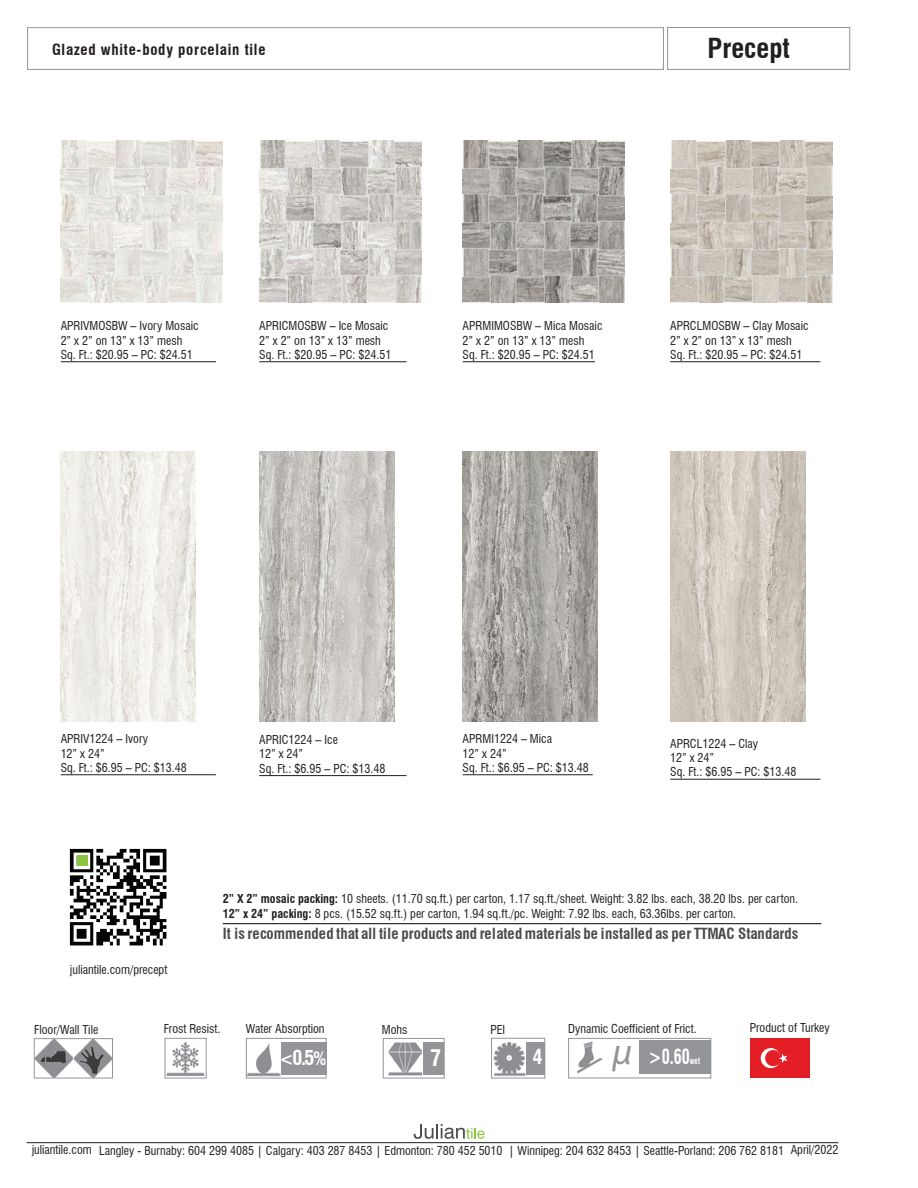
<style>
.page{position:relative;width:918px;height:1188px;background:#fff}
.page>*{position:absolute;margin:0;border:0;box-sizing:border-box;transform-origin:0 0}
.t1{font:italic 37.2px "Myriad Pro";color:#939598}
.t2{font:700 condensed 27px "Swiss 721 BT";color:#231f20}
.t3{font:700 condensed 22.35px "Swiss 721 BT";color:#fff}
.t4{font:700 condensed 20.25px "Swiss 721 BT";color:#fff;scale:.79 1}
.t5{font:700 condensed 20.25px "Swiss 721 BT";color:#fff}
.t6{font:700 condensed 19.95px "Swiss 721 BT";color:#fff}
.t7{font:700 condensed 15px "Swiss 721 BT";letter-spacing:.005em;color:#4b4c4d}
.t8{font:700 condensed 15px "Swiss 721 BT";letter-spacing:.05em;color:#231f20}
.t9{font:condensed 12px/14.4px "Swiss 721 BT";color:#231f20}
.t10{font:700 condensed 9px "Swiss 721 BT";color:#fff;scale:.79 1}
.s1{font-weight:700}
.s2{font-size:17.85px}
.s3{color:#211e1e}
</style>
<div class="page">
<div style="left:27px;top:27px;width:637px;height:43px;border:1px solid #939598"></div>
<div style="left:667px;top:27px;width:183px;height:43px;border:1px solid #939598"></div>
<hr style="left:27px;top:1142px;width:811px;height:1px;background:#211e1e">
<svg style="left:414px;top:1124px;width:71px;height:15px"></svg>
<hr style="left:223px;top:923px;width:598px;height:1px;background:#211e1e">
<img style="left:69px;top:848px;width:98px;height:98px">
<div style="left:77px;top:856px;width:10px;height:10px;background:#8bc63e"></div>
<hr style="left:670px;top:361px;width:150px;height:1px;background:#231f20">
<hr style="left:670px;top:779px;width:150px;height:1px;background:#231f20">
<hr style="left:259px;top:775px;width:147px;height:1px;background:#231f20">
<hr style="left:61px;top:774px;width:155px;height:1px;background:#231f20">
<hr style="left:463px;top:774px;width:130px;height:1px;background:#231f20">
<hr style="left:259px;top:361px;width:147px;height:1px;background:#231f20">
<hr style="left:61px;top:361px;width:155px;height:1px;background:#231f20">
<hr style="left:463px;top:361px;width:132px;height:1px;background:#231f20">
<img style="left:61px;top:452px;width:135px;height:270px">
<img style="left:259px;top:452px;width:135px;height:270px">
<img style="left:463px;top:452px;width:135px;height:270px">
<img style="left:670px;top:452px;width:135px;height:270px">
<img style="left:61px;top:140px;width:162px;height:162px">
<img style="left:259px;top:140px;width:162px;height:162px">
<img style="left:463px;top:140px;width:162px;height:162px">
<img style="left:670px;top:140px;width:162px;height:162px">
<img style="left:36px;top:1040px;width:75px;height:36px">
<img style="left:73px;top:1040px;width:1px;height:36px">
<div style="left:34px;top:1038px;width:79px;height:40px;border:1px solid #939598"></div>
<img style="left:165px;top:1037px;width:41px;height:39px">
<div style="left:165px;top:1038px;width:41px;height:40px;border:1px solid #939598"></div>
<img style="left:248px;top:1043px;width:33px;height:33px">
<div style="left:281px;top:1042px;width:45px;height:33px;background:#939598"></div>
<div style="left:246px;top:1038px;width:80px;height:40px;border:1px solid #939598"></div>
<img style="left:388px;top:1042px;width:34px;height:34px">
<div style="left:423px;top:1042px;width:21px;height:33px;background:#939598"></div>
<div style="left:383px;top:1038px;width:61px;height:40px;border:1px solid #939598"></div>
<img style="left:493px;top:1042px;width:33px;height:34px">
<div style="left:526px;top:1042px;width:19px;height:33px;background:#939598"></div>
<div style="left:491px;top:1038px;width:54px;height:40px;border:1px solid #939598"></div>
<img style="left:577px;top:1041px;width:26px;height:33px">
<div style="left:639px;top:1041px;width:72px;height:33px;background:#939598"></div>
<div style="left:568px;top:1038px;width:143px;height:40px;border:1px solid #939598"></div>
<div style="left:750px;top:1038px;width:60px;height:40px;background:#e41e25"></div>
<svg style="left:761px;top:1048px;width:20px;height:20px"></svg>
<div style="left:765px;top:1050px;width:16px;height:16px;background:#e41e25;border-radius:50%"></div>
<svg style="left:779px;top:1054px;width:8px;height:9px"></svg>
<p class="t8" style="left:52px;top:40px;width:215px">Glazed white-body porcelain tile</p>
<h2 class="t2" style="left:708px;top:32px;width:84px">Precept</h2>
<p class="t9" style="left:61px;top:319px;width:140px">APRIVMOSBW – Ivory Mosaic<br>2” x 2” on 13” x 13” mesh<br>Sq. Ft.: $20.95 – PC: $24.51</p>
<p class="t9" style="left:463px;top:319px;width:141px">APRMIMOSBW – Mica Mosaic<br>2” x 2” on 13” x 13” mesh<br>Sq. Ft.: $20.95 – PC: $24.51</p>
<p class="t9" style="left:259px;top:319px;width:134px">APRICMOSBW – Ice Mosaic<br>2” x 2” on 13” x 13” mesh<br>Sq. Ft.: $20.95 – PC: $24.51</p>
<p class="t9" style="left:670px;top:319px;width:140px">APRCLMOSBW – Clay Mosaic<br>2” x 2” on 13” x 13” mesh<br>Sq. Ft.: $20.95 – PC: $24.51</p>
<p class="t9" style="left:61px;top:732px;width:128px">APRIV1224 – Ivory<br>12” x 24”<br>Sq. Ft.: $6.95 – PC: $13.48</p>
<p class="t9" style="left:463px;top:732px;width:128px">APRMI1224 – Mica<br>12” x 24”<br>Sq. Ft.: $6.95 – PC: $13.48</p>
<p class="t9" style="left:259px;top:732px;width:128px">APRIC1224 – Ice<br>12” x 24”<br>Sq. Ft.: $6.95 – PC: $13.48</p>
<p class="t9" style="left:670px;top:736px;width:128px">APRCL1224 – Clay<br>12” x 24”<br>Sq. Ft.: $6.95 – PC: $13.48</p>
<p class="t9" style="left:70px;top:963px;width:99px">juliantile.com/precept</p>
<p class="t9" style="left:223px;top:892px;width:577px"><span class="s1">2” X 2” mosaic packing:</span> 10 sheets. (11.70 sq.ft.) per carton, 1.17 sq.ft./sheet. Weight: 3.82 lbs. each, 38.20 lbs. per carton.<br><span class="s1">12” x 24” packing:</span> 8 pcs. (15.52 sq.ft.) per carton, 1.94 sq.ft./pc. Weight: 7.92 lbs. each, 63.36lbs. per carton.</p>
<p class="t7" style="left:223px;top:924px;width:577px">It is recommended that all tile products and related materials be installed as per TTMAC Standards</p>
<p class="t9" style="left:34px;top:1022px;width:66px">Floor/Wall Tile</p>
<p class="t9" style="left:164px;top:1021px;width:58px">Frost Resist.</p>
<p class="t9" style="left:246px;top:1021px;width:80px">Water Absorption</p>
<h3 class="t6" style="left:279px;top:1046px;width:49px"><span class="s2">&lt;</span>0.5<span class="s2">%</span></h3>
<p class="t9" style="left:382px;top:1022px;width:27px">Mohs</p>
<h3 class="t3" style="left:430px;top:1044px;width:13px">7</h3>
<p class="t9" style="left:490px;top:1022px;width:16px">PEI</p>
<h3 class="t5" style="left:533px;top:1045px;width:12px">4</h3>
<p class="t9" style="left:568px;top:1021px;width:130px">Dynamic Coefficient of Frict.</p>
<h3 class="t4" style="left:648px;top:1045px;width:54px">&gt;0.60</h3>
<p class="t10" style="left:690px;top:1056px;width:14px">wet</p>
<h1 class="t1" style="left:613px;top:1028px;width:21px">μ</h1>
<p class="t9" style="left:750px;top:1021px;width:81px">Product of Turkey</p>
<p class="t9" style="left:32px;top:1143px;width:808px"><span class="s3">juliantile.com</span> Langley - Burnaby: 604 299 4085 | Calgary: 403 287 8453 | Edmonton: 780 452 5010 | Winnipeg: 204 632 8453 | Seattle-Porland: 206 762 8181 April/2022</p>
</div>
